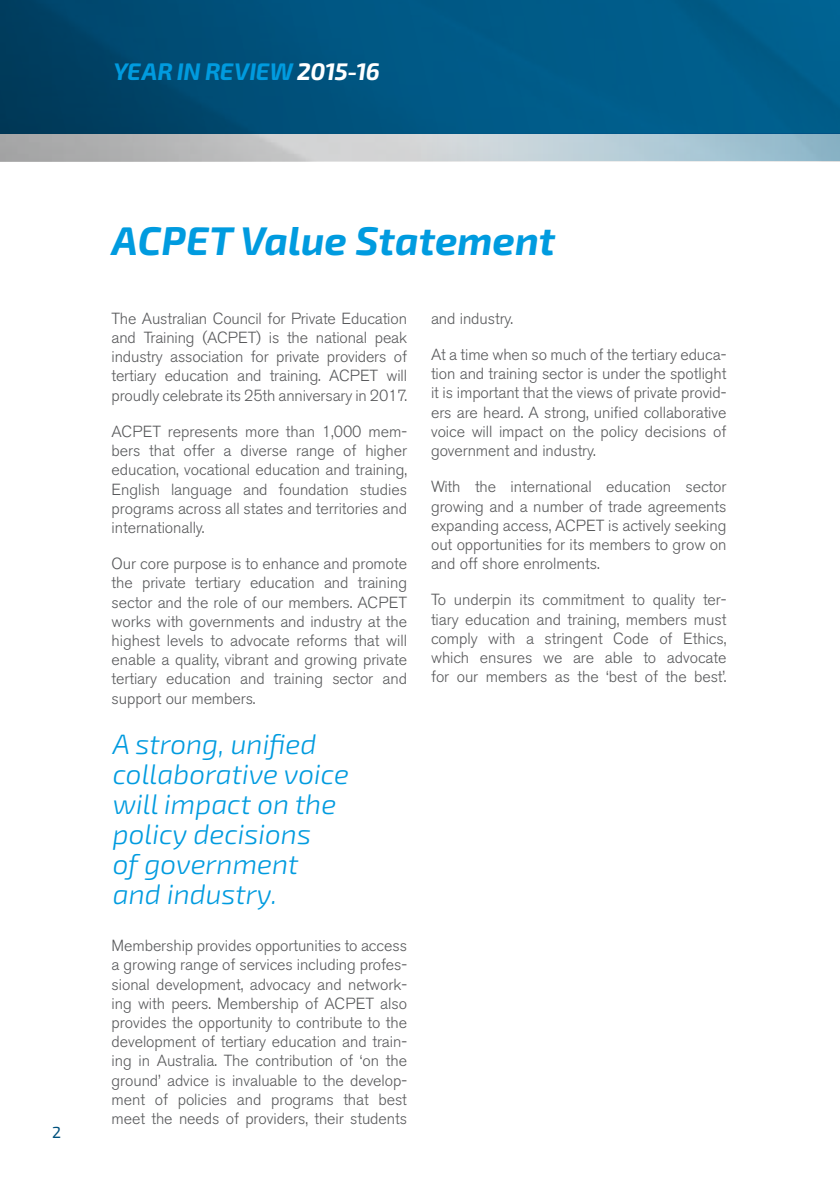
<style>
.page{position:relative;width:840px;height:1191px;background:#fff}
.page>*{position:absolute;margin:0;border:0;box-sizing:border-box;transform-origin:0 0}
.t1{font:italic 700 40px "Exo 2.0";color:#009bdf}
.t2{font:italic 300 28px/30px "Exo 2.0";color:#009bdf}
.t3{font:italic 700 24px "Exo 2.0";letter-spacing:-.02em;color:#009bdf}
.t4{font:300 16px/19.2px "Akzidenz Grotesk BE";letter-spacing:-.005em;color:#58595b;text-align:justify}
.t5{font:16px "Exo 2.0";color:#00517d}
.s1{color:#fff}
</style>
<div class="page">
<img style="left:0;top:0;width:839px;height:161px">
<h3 class="t3" style="left:114px;top:57px;width:268px">YEAR IN REVIEW <span class="s1">2015-16</span></h3>
<p class="t5" style="left:52px;top:1123px;width:10px">2</p>
<h1 class="t1" style="left:112px;top:217px;width:444px">ACPET Value Statement</h1>
<p class="t4" style="left:111px;top:309px;width:297px">The Australian Council for Private Education and Training (ACPET) is the national peak industry association for private providers of tertiary education and training. ACPET will proudly celebrate its 25th anniversary in 2017.</p>
<p class="t4" style="left:111px;top:422px;width:297px">ACPET represents more than 1,000 mem&shy;bers that offer a diverse range of higher education, vocational education and training, English language and foundation studies programs across all states and territories and internationally.</p>
<p class="t4" style="left:111px;top:554px;width:297px">Our core purpose is to enhance and promote the private tertiary education and training sector and the role of our members. ACPET works with governments and industry at the highest levels to advocate reforms that will enable a quality, vibrant and growing private tertiary education and training sector and support our members.</p>
<h2 class="t2" style="left:113px;top:730px;width:238px">A strong, unified collaborative voice will impact on the policy decisions<br>of government and industry.</h2>
<p class="t4" style="left:111px;top:936px;width:297px">Membership provides opportunities to access a growing range of services including profes&shy;sional development, advocacy and network&shy;ing with peers. Membership of ACPET also provides the opportunity to contribute to the development of tertiary education and train&shy;ing in Australia. The contribution of ‘on the ground’ advice is invaluable to the develop&shy;ment of policies and programs that best meet the needs of providers, their students</p>
<p class="t4" style="left:431px;top:309px;width:84px">and industry.</p>
<p class="t4" style="left:431px;top:345px;width:297px">At a time when so much of the tertiary educa&shy;tion and training sector is under the spotlight it is important that the views of private provid&shy;ers are heard. A strong, unified collaborative voice will impact on the policy decisions of government and industry.</p>
<p class="t4" style="left:431px;top:477px;width:297px">With the international education sector growing and a number of trade agreements expanding access, ACPET is actively seeking out opportunities for its members to grow on and off shore enrolments.</p>
<p class="t4" style="left:431px;top:590px;width:297px">To underpin its commitment to quality ter&shy;tiary education and training, members must comply with a stringent Code of Ethics, which ensures we are able to advocate for our members as the ‘best of the best’.</p>
</div>
